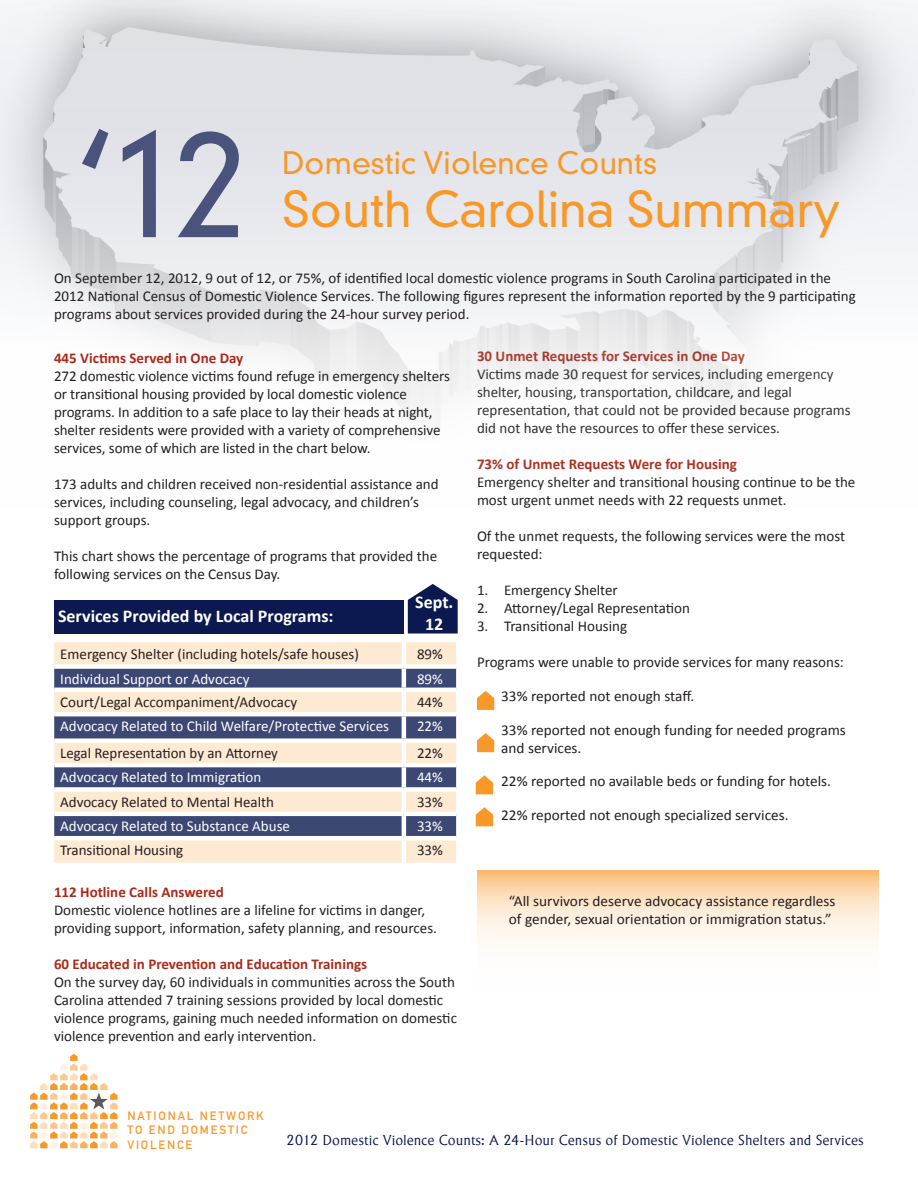
<style>
.page{position:relative;width:918px;height:1188px;background:#fff}
.page>*{position:absolute;margin:0;border:0;box-sizing:border-box;transform-origin:0 0}
.t1{font:300 142.5px "DIN Neuzeit Grotesk Std";color:#49537c}
.t2{font:300 48px "DIN Neuzeit Grotesk Std";color:#f89828}
.t3{font:300 30px "DIN Neuzeit Grotesk Std";color:#f89828}
.t4{font:700 18px "Calibri";color:#fff}
.t5{font:15px/18px "Calibri";color:#231f20}
.t6{font:700 15px "Calibri";color:#aa2b1c}
.t7{font:15px "Calibri";color:#fff}
.t8{font:300 15px "Adelon";letter-spacing:-.005em;color:#0c1950}
.t9{font:12px/14.4px "DIN Mittelschrift Std";letter-spacing:.15em;color:#f8982b}
</style>
<div class="page">
<svg style="left:477px;top:733px;width:17px;height:19px"></svg>
<svg style="left:477px;top:691px;width:17px;height:19px"></svg>
<svg style="left:477px;top:870px;width:402px;height:71px;background:#fce2c4"></svg>
<div style="left:54px;top:600px;width:350px;height:34px;background:#0c1950"></div>
<div style="left:54px;top:642px;width:402px;height:221px;background:#fee9d2"></div>
<svg style="left:54px;top:669px;width:402px;height:167px;background:#918d9d"></svg>
<hr style="left:402px;top:642px;width:4px;height:22px;background:#fff">
<div style="left:54px;top:664px;width:350px;height:5px;background:#fff"></div>
<div style="left:404px;top:664px;width:52px;height:5px;background:#fff"></div>
<hr style="left:402px;top:669px;width:4px;height:19px;background:#fff">
<hr style="left:54px;top:688px;width:350px;height:4px;background:#fff">
<hr style="left:404px;top:688px;width:52px;height:4px;background:#fff">
<hr style="left:402px;top:692px;width:4px;height:20px;background:#fff">
<hr style="left:54px;top:712px;width:350px;height:4px;background:#fff">
<hr style="left:404px;top:712px;width:52px;height:4px;background:#fff">
<hr style="left:402px;top:716px;width:4px;height:22px;background:#fff">
<div style="left:54px;top:738px;width:350px;height:5px;background:#fff"></div>
<div style="left:404px;top:738px;width:52px;height:5px;background:#fff"></div>
<hr style="left:402px;top:743px;width:4px;height:20px;background:#fff">
<hr style="left:54px;top:763px;width:350px;height:4px;background:#fff">
<hr style="left:404px;top:763px;width:52px;height:4px;background:#fff">
<hr style="left:402px;top:767px;width:4px;height:20px;background:#fff">
<div style="left:54px;top:787px;width:350px;height:5px;background:#fff"></div>
<div style="left:404px;top:787px;width:52px;height:5px;background:#fff"></div>
<hr style="left:402px;top:792px;width:4px;height:20px;background:#fff">
<hr style="left:54px;top:812px;width:350px;height:4px;background:#fff">
<hr style="left:404px;top:812px;width:52px;height:4px;background:#fff">
<hr style="left:402px;top:816px;width:4px;height:20px;background:#fff">
<hr style="left:54px;top:836px;width:350px;height:4px;background:#fff">
<hr style="left:404px;top:836px;width:52px;height:4px;background:#fff">
<hr style="left:402px;top:840px;width:4px;height:23px;background:#fff">
<svg style="left:408px;top:584px;width:50px;height:50px;background:#35406e"></svg>
<svg style="left:0;top:0;width:918px;height:351px"></svg>
<svg style="left:30px;top:1054px;width:88px;height:94px"></svg>
<svg style="left:476px;top:775px;width:17px;height:19px"></svg>
<svg style="left:476px;top:807px;width:17px;height:19px"></svg>
<p class="t1" style="left:74px;top:100px;width:176px">‘12</p>
<p class="t3" style="left:282px;top:145px;width:376px">Domestic Violence Counts</p>
<p class="t2" style="left:282px;top:180px;width:560px">South Carolina Summary</p>
<p class="t5" style="left:54px;top:269px;width:803px">On September 12, 2012, 9 out of 12, or 75%, of identified local domestic violence programs in South Carolina participated in the<br>2012 National Census of Domestic Violence Services. The following figures represent the information reported by the 9 participating programs about services provided during the 24-hour survey period.</p>
<p class="t6" style="left:54px;top:348px;width:191px">445 Victims Served in One Day</p>
<p class="t5" style="left:54px;top:367px;width:397px">272 domestic violence victims found refuge in emergency shelters or transitional housing provided by local domestic violence programs. In addition to a safe place to lay their heads at night, shelter residents were provided with a variety of comprehensive services, some of which are listed in the chart below.</p>
<p class="t5" style="left:54px;top:475px;width:386px">173 adults and children received non-residential assistance and services, including counseling, legal advocacy, and children’s support groups.</p>
<p class="t5" style="left:54px;top:547px;width:385px">This chart shows the percentage of programs that provided the following services on the Census Day.</p>
<p class="t4" style="left:58px;top:604px;width:277px">Services Provided by Local Programs:</p>
<p class="t4" style="left:415px;top:591px;width:40px">Sept.</p>
<p class="t4" style="left:425px;top:613px;width:20px">12</p>
<p class="t5" style="left:60px;top:646px;width:300px">Emergency Shelter (including hotels/safe houses)</p>
<p class="t5" style="left:417px;top:646px;width:27px">89%</p>
<p class="t7" style="left:60px;top:669px;width:191px">Individual Support or Advocacy</p>
<p class="t7" style="left:417px;top:669px;width:27px">89%</p>
<p class="t5" style="left:60px;top:693px;width:239px">Court/Legal Accompaniment/Advocacy</p>
<p class="t5" style="left:417px;top:693px;width:27px">44%</p>
<p class="t7" style="left:60px;top:717px;width:330px">Advocacy Related to Child Welfare/Protective Services</p>
<p class="t7" style="left:417px;top:717px;width:27px">22%</p>
<p class="t5" style="left:60px;top:744px;width:219px">Legal Representation by an Attorney</p>
<p class="t5" style="left:417px;top:744px;width:27px">22%</p>
<p class="t7" style="left:60px;top:768px;width:202px">Advocacy Related to Immigration</p>
<p class="t7" style="left:417px;top:768px;width:27px">44%</p>
<p class="t5" style="left:60px;top:793px;width:215px">Advocacy Related to Mental Health</p>
<p class="t5" style="left:417px;top:793px;width:27px">33%</p>
<p class="t7" style="left:60px;top:817px;width:231px">Advocacy Related to Substance Abuse</p>
<p class="t7" style="left:417px;top:817px;width:27px">33%</p>
<p class="t5" style="left:60px;top:842px;width:125px">Transitional Housing</p>
<p class="t5" style="left:417px;top:842px;width:27px">33%</p>
<p class="t6" style="left:54px;top:883px;width:171px">112 Hotline Calls Answered</p>
<p class="t5" style="left:54px;top:901px;width:384px">Domestic violence hotlines are a lifeline for victims in danger, providing support, information, safety planning, and resources.</p>
<p class="t6" style="left:54px;top:955px;width:315px">60 Educated in Prevention and Education Trainings</p>
<p class="t5" style="left:54px;top:973px;width:405px">On the survey day, 60 individuals in communities across the South Carolina attended 7 training sessions provided by local domestic violence programs, gaining much needed information on domestic violence prevention and early intervention.</p>
<p class="t6" style="left:477px;top:346px;width:269px">30 Unmet Requests for Services in One Day</p>
<p class="t5" style="left:477px;top:365px;width:375px">Victims made 30 request for services, including emergency shelter, housing, transportation, childcare, and legal representation, that could not be provided because programs did not have the resources to offer these services.</p>
<p class="t6" style="left:477px;top:454px;width:262px">73% of Unmet Requests Were for Housing</p>
<p class="t5" style="left:477px;top:473px;width:380px">Emergency shelter and transitional housing continue to be the most urgent unmet needs with 22 requests unmet.</p>
<p class="t5" style="left:477px;top:527px;width:370px">Of the unmet requests, the following services were the most requested:</p>
<p class="t5" style="left:477px;top:581px;width:142px">1. Emergency Shelter</p>
<p class="t5" style="left:477px;top:599px;width:215px">2. Attorney/Legal Representation</p>
<p class="t5" style="left:477px;top:617px;width:152px">3. Transitional Housing</p>
<p class="t5" style="left:477px;top:653px;width:368px">Programs were unable to provide services for many reasons:</p>
<p class="t5" style="left:501px;top:687px;width:194px">33% reported not enough staff.</p>
<p class="t5" style="left:501px;top:721px;width:346px">33% reported not enough funding for needed programs and services.</p>
<p class="t5" style="left:501px;top:772px;width:331px">22% reported no available beds or funding for hotels.</p>
<p class="t5" style="left:501px;top:806px;width:289px">22% reported not enough specialized services.</p>
<p class="t5" style="left:509px;top:892px;width:328px">“All survivors deserve advocacy assistance regardless of gender, sexual orientation or immigration status.”</p>
<p class="t9" style="left:128px;top:1108px;width:138px">NATIONAL NETWORK<br>TO END DOMESTIC<br>VIOLENCE</p>
<p class="t8" style="left:286px;top:1131px;width:579px">2012 Domestic Violence Counts: A 24-Hour Census of Domestic Violence Shelters and Services</p>
</div>
